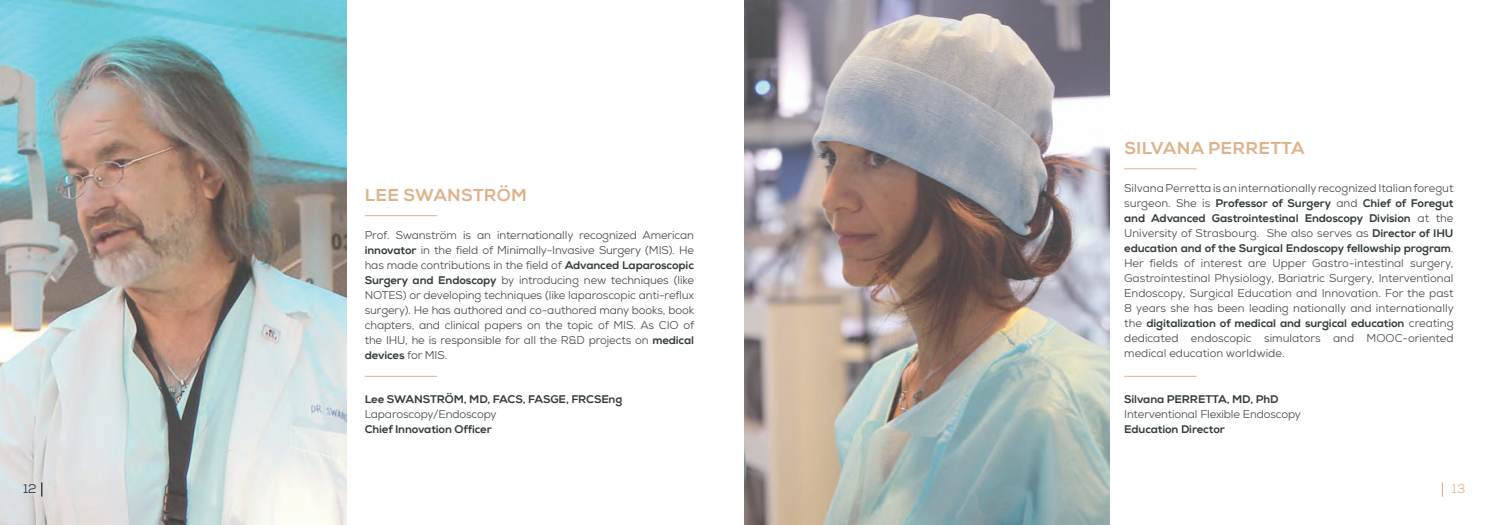
<style>
.page{position:relative;width:1489px;height:525px;background:#fff}
.page>*{position:absolute;margin:0;border:0;box-sizing:border-box;transform-origin:0 0}
.t1{font:17.5px "Nexa X Bold";letter-spacing:.015em;color:#ddb38c}
.t2{font:12.5px "Nexa";color:#ddb38c}
.t3{font:12.5px "Nexa";color:#182842}
.t4{font:11.25px/15px "Nexa";color:#484c4c;text-align:justify}
.t5{font:11.25px/15px "Nexa X Bold";letter-spacing:-.01em;color:#343c3d}
.s1{font-family:"Nexa X Bold";color:#343c3d}
.s2{font-family:"Nexa";color:#484c4c}
</style>
<div class="page">
<svg style="left:1441px;top:483px;width:1px;height:13px"></svg>
<img style="left:744px;top:0;width:365px;height:524px">
<hr style="left:365px;top:215px;width:72px;height:1px;background:#ddb38c">
<hr style="left:1124px;top:168px;width:72px;height:1px;background:#ddb38c">
<hr style="left:365px;top:376px;width:72px;height:1px;background:#ddb38c">
<hr style="left:1124px;top:376px;width:72px;height:1px;background:#ddb38c">
<img style="left:0;top:0;width:347px;height:524px">
<svg style="left:41px;top:482px;width:1px;height:14px"></svg>
<p class="t3" style="left:23px;top:480px;width:15px">12</p>
<h1 class="t1" style="left:365px;top:184px;width:164px">LEE SWANSTRÖM</h1>
<p class="t4" style="left:365px;top:227px;width:331px">Prof. Swanström is an internationally recognized American <span class="s1">innovator</span> in the field of Minimally-Invasive Surgery (MIS). He has made contributions in the field of <span class="s1">Advanced Laparoscopic Surgery and Endoscopy</span> by introducing new techniques (like NOTES) or developing techniques (like laparoscopic anti-reflux surgery). He has authored and co-authored many books, book chapters, and clinical papers on the topic of MIS. As CIO of the IHU, he is responsible for all the R&amp;D projects on <span class="s1">medical</span></p>
<p class="t5" style="left:365px;top:347px;width:84px">devices <span class="s2">for MIS.</span></p>
<p class="t5" style="left:365px;top:391px;width:259px">Lee SWANSTRÖM, MD, FACS, FASGE, FRCSEng</p>
<p class="t4" style="left:365px;top:406px;width:133px">Laparoscopy/Endoscopy</p>
<p class="t5" style="left:365px;top:421px;width:129px">Chief Innovation Officer</p>
<h1 class="t1" style="left:1124px;top:137px;width:182px">SILVANA PERRETTA</h1>
<p class="t4" style="left:1124px;top:180px;width:331px">Silvana Perretta is an internationally recognized Italian foregut</p>
<p class="t5" style="left:1124px;top:195px;width:331px"><span class="s2">surgeon. She is</span> Professor of Surgery <span class="s2">and</span> Chief of Foregut and Advanced Gastrointestinal Endoscopy Division <span class="s2">at the</span></p>
<p class="t4" style="left:1124px;top:225px;width:331px">University of Strasbourg. She also serves as <span class="s1">Director of IHU</span></p>
<p class="t5" style="left:1124px;top:240px;width:331px">education and of the Surgical Endoscopy fellowship program<span class="s2">.</span></p>
<p class="t4" style="left:1124px;top:255px;width:331px">Her fields of interest are Upper Gastro-intestinal surgery, Gastrointestinal Physiology, Bariatric Surgery, Interventional Endoscopy, Surgical Education and Innovation. For the past 8 years she has been leading nationally and internationally</p>
<p class="t5" style="left:1124px;top:315px;width:331px"><span class="s2">the</span> digitalization of medical and surgical education <span class="s2">creating</span></p>
<p class="t4" style="left:1124px;top:330px;width:331px">dedicated endoscopic simulators and MOOC-oriented medical education worldwide.</p>
<p class="t5" style="left:1124px;top:391px;width:156px">Silvana PERRETTA, MD, PhD</p>
<p class="t4" style="left:1124px;top:406px;width:178px">Interventional Flexible Endoscopy</p>
<p class="t5" style="left:1124px;top:421px;width:102px">Education Director</p>
<p class="t2" style="left:1451px;top:480px;width:15px">13</p>
</div>
